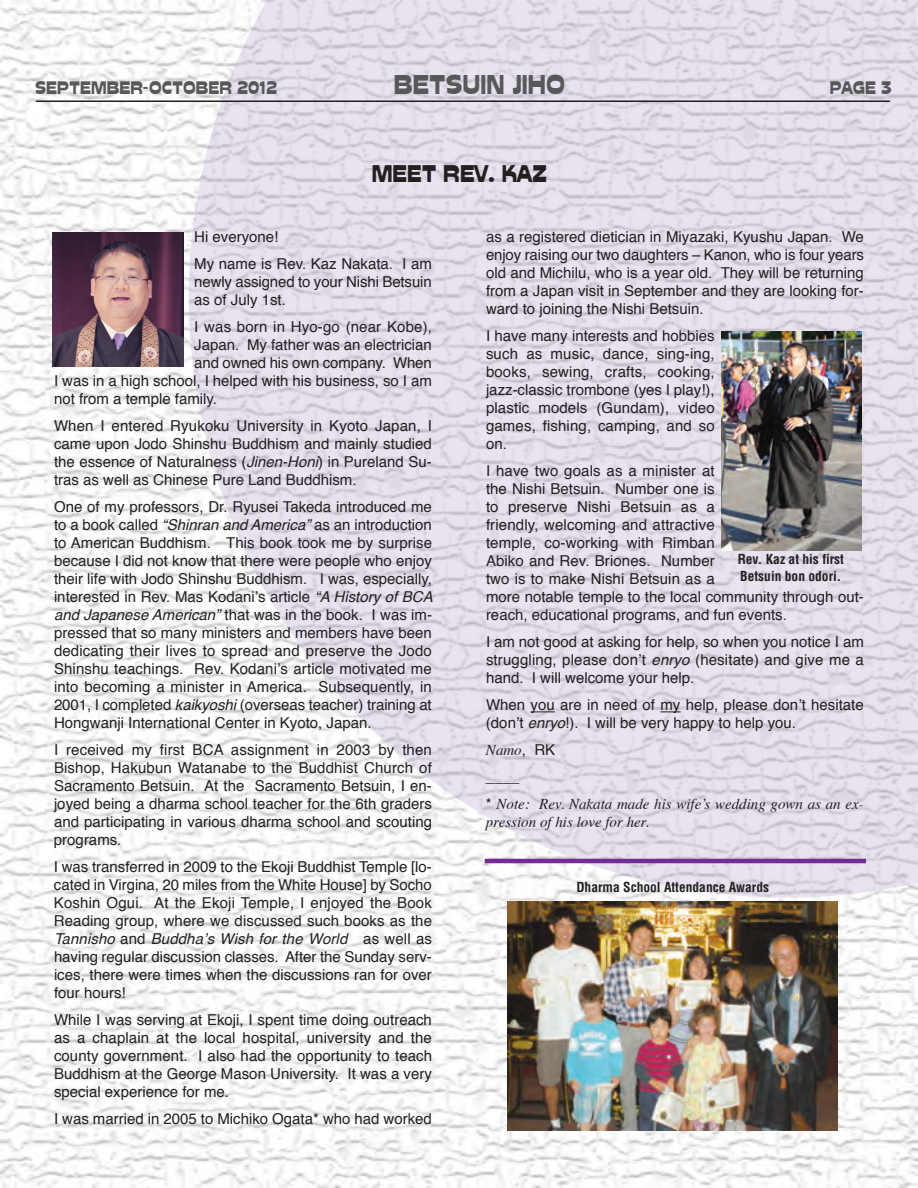
<style>
.page{position:relative;width:918px;height:1188px;background:#fff}
.page>*{position:absolute;margin:0;border:0;box-sizing:border-box;transform-origin:0 0}
.t1{font:27px "Cuckoo";color:#57585a}
.t2{font:24px "Cuckoo";color:#231f20}
.t3{font:18px "Cuckoo";color:#57585a}
.t4{font:15px/18px "Helvetica";color:#231f20;text-align:justify}
.t5{font:italic 15px/18px "Times";color:#231f20}
.t6{font:700 condensed 13.5px/16.2px "Helvetica";color:#231f20}
.s1{font-style:italic}
.s2{font-family:"Helvetica";font-style:normal}
</style>
<div class="page">
<img style="left:0;top:0;width:918px;height:1188px">
<img style="left:189px;top:0;width:729px;height:898px">
<hr style="left:36px;top:100px;width:854px;height:2px;background:#231f20">
<svg style="left:531px;top:711px;width:28px;height:6px"></svg>
<svg style="left:660px;top:711px;width:21px;height:1px"></svg>
<img style="left:53px;top:232px;width:131px;height:135px">
<hr style="left:485px;top:859px;width:381px;height:4px;background:#732c91">
<img style="left:507px;top:902px;width:331px;height:229px">
<img style="left:722px;top:331px;width:140px;height:219px">
<p class="t3" style="left:35px;top:77px;width:243px">SEPTEMBER-OCTOBER 2012</p>
<h1 class="t1" style="left:394px;top:68px;width:173px">BETSUIN JIHO</h1>
<p class="t3" style="left:830px;top:77px;width:64px">PAGE 3</p>
<h2 class="t2" style="left:372px;top:159px;width:177px">MEET REV. KAZ</h2>
<p class="t4" style="left:194px;top:225px;width:239px;line-height:27px">Hi everyone!<br>My name is Rev. Kaz Nakata. I am</p>
<p class="t4" style="left:194px;top:274px;width:239px">newly assigned to your Nishi Betsuin as of July 1st.</p>
<p class="t4" style="left:194px;top:319px;width:239px">I was born in Hyo-go (near Kobe),</p>
<p class="t4" style="left:194px;top:337px;width:239px">Japan. My father was an electrician</p>
<p class="t4" style="left:194px;top:355px;width:239px">and owned his own company. When</p>
<p class="t4" style="left:54px;top:373px;width:379px">I was in a high school, I helped with his business, so I am</p>
<p class="t4" style="left:54px;top:391px;width:165px">not from a temple family.</p>
<p class="t4" style="left:54px;top:418px;width:379px">When I entered Ryukoku University in Kyoto Japan, I came upon Jodo Shinshu Buddhism and mainly studied the essence of Naturalness (<span class="s1">Jinen-Honi</span>) in Pureland Su&shy;tras as well as Chinese Pure Land Buddhism.</p>
<p class="t4" style="left:54px;top:499px;width:380px">One of my professors, Dr. Ryusei Takeda introduced me to a book called <span class="s1">“Shinran and America”</span> as an introduction to American Buddhism. This book took me by surprise because I did not know that there were people who enjoy their life with Jodo Shinshu Buddhism. I was, especially, interested in Rev. Mas Kodani’s article <span class="s1">“A History of BCA and Japanese American”</span> that was in the book. I was im&shy;pressed that so many ministers and members have been dedicating their lives to spread and preserve the Jodo Shinshu teachings. Rev. Kodani’s article motivated me into becoming a minister in America. Subsequently, in 2001, I completed <span class="s1">kaikyoshi</span> (overseas teacher) training at Hongwanji International Center in Kyoto, Japan.</p>
<p class="t4" style="left:54px;top:742px;width:380px">I received my first BCA assignment in 2003 by then Bishop, Hakubun Watanabe to the Buddhist Church of Sacramento Betsuin. At the Sacramento Betsuin, I en&shy;joyed being a dharma school teacher for the 6th graders and participating in various dharma school and scouting programs.</p>
<p class="t4" style="left:54px;top:859px;width:380px">I was transferred in 2009 to the Ekoji Buddhist Temple [lo&shy;cated in Virgina, 20 miles from the White House] by Socho Koshin Ogui. At the Ekoji Temple, I enjoyed the Book Reading group, where we discussed such books as the <span class="s1">Tannisho</span> and <span class="s1">Buddha’s Wish for the World</span> as well as having regular discussion classes. After the Sunday serv&shy;ices, there were times when the discussions ran for over four hours!</p>
<p class="t4" style="left:54px;top:1012px;width:380px">While I was serving at Ekoji, I spent time doing outreach as a chaplain at the local hospital, university and the county government. I also had the opportunity to teach Buddhism at the George Mason University. It was a very special experience for me.</p>
<p class="t4" style="left:54px;top:1111px;width:379px">I was married in 2005 to Michiko Ogata* who had worked</p>
<p class="t4" style="left:486px;top:229px;width:380px">as a registered dietician in Miyazaki, Kyushu Japan. We enjoy raising our two daughters – Kanon, who is four years old and Michilu, who is a year old. They will be returning from a Japan visit in September and they are looking for&shy;ward to joining the Nishi Betsuin.</p>
<p class="t4" style="left:486px;top:328px;width:230px">I have many interests and hobbies such as music, dance, sing-ing, books, sewing, crafts, cooking, jazz-classic trombone (yes I play!), plastic models (Gundam), video games, fishing, camping, and so on.</p>
<p class="t4" style="left:486px;top:463px;width:379px;text-align:left">I have two goals as a minister at<br>the Nishi Betsuin. Number one is<br>to preserve Nishi Betsuin as a<br>friendly, welcoming and attractive<br>temple, co-working with Rimban<br>Abiko and Rev. Briones. Number<br>two is to make Nishi Betsuin as a<br>more notable temple to the local community through out&shy;reach, educational programs, and fun events.</p>
<p class="t4" style="left:486px;top:634px;width:379px">I am not good at asking for help, so when you notice I am struggling, please don’t <span class="s1">enryo</span> (hesitate) and give me a hand. I will welcome your help.</p>
<p class="t4" style="left:486px;top:697px;width:379px">When you are in need of my help, please don’t hesitate (don’t <span class="s1">enryo</span>!). I will be very happy to help you.</p>
<p class="t5" style="left:486px;top:742px;width:71px">Namo<span class="s2">, RK</span></p>
<p class="t4" style="left:486px;top:769px;width:35px">____</p>
<p class="t5" style="left:486px;top:796px;width:379px"><span class="s2">*</span> Note: Rev. Nakata made his wife’s wedding gown as an ex&shy;pression of his love for her.</p>
<p class="t6" style="left:738px;top:552px;width:108px">Rev. Kaz at his first<br>Betsuin bon odori.</p>
<p class="t6" style="left:576px;top:880px;width:194px">Dharma School Attendance Awards</p>
</div>
